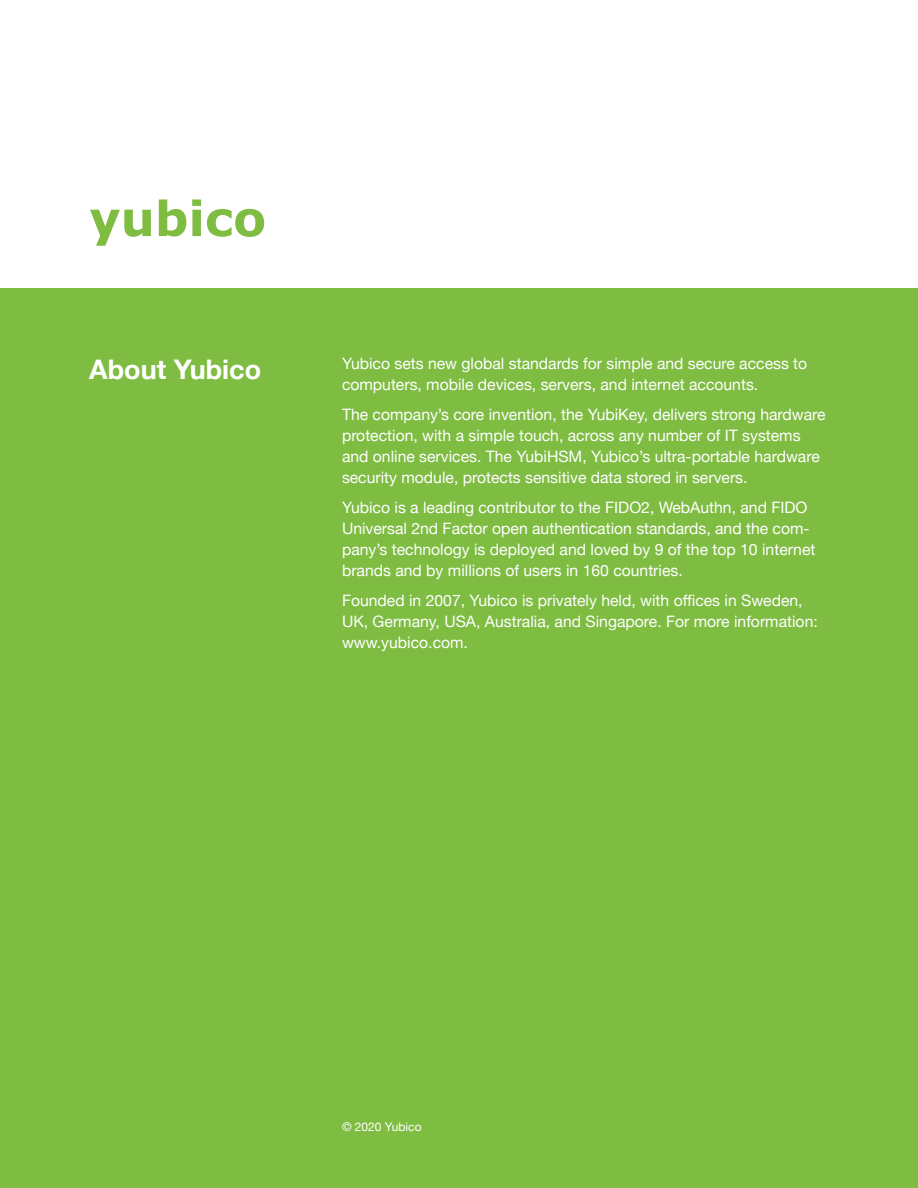
<style>
.page{position:relative;width:918px;height:1188px;background:#fff}
.page>*{position:absolute;margin:0;border:0;box-sizing:border-box;transform-origin:0 0}
.t1{font:700 27px "Helvetica Neue";color:#fff}
.t2{font:15.75px/21px "Helvetica Neue";color:#fff}
.t3{font:12px "Helvetica Neue";color:#fff}
</style>
<div class="page">
<div style="left:0;top:288px;width:918px;height:900px;background:#7ebc42"></div>
<svg style="left:90px;top:210px;width:61px;height:36px"></svg>
<svg style="left:159px;top:199px;width:27px;height:38px"></svg>
<svg style="left:192px;top:200px;width:9px;height:36px"></svg>
<svg style="left:207px;top:209px;width:57px;height:28px"></svg>
<h1 class="t1" style="left:89px;top:348px;width:173px">About Yubico</h1>
<p class="t2" style="left:342px;top:354px;width:467px">Yubico sets new global standards for simple and secure access to computers, mobile devices, servers, and internet accounts.</p>
<p class="t2" style="left:342px;top:405px;width:485px">The company’s core invention, the YubiKey, delivers strong hardware protection, with a simple touch, across any number of IT systems and online services. The YubiHSM, Yubico’s ultra-portable hardware security module, protects sensitive data stored in servers.</p>
<p class="t2" style="left:342px;top:498px;width:475px">Yubico is a leading contributor to the FIDO2, WebAuthn, and FIDO Universal 2nd Factor open authentication standards, and the com&shy;pany’s technology is deployed and loved by 9 of the top 10 internet brands and by millions of users in 160 countries.</p>
<p class="t2" style="left:342px;top:591px;width:477px">Founded in 2007, Yubico is privately held, with offices in Sweden,<br>UK, Germany, USA, Australia, and Singapore. For more information: www.yubico.com.</p>
<p class="t3" style="left:342px;top:1118px;width:81px">© 2020 Yubico</p>
</div>
